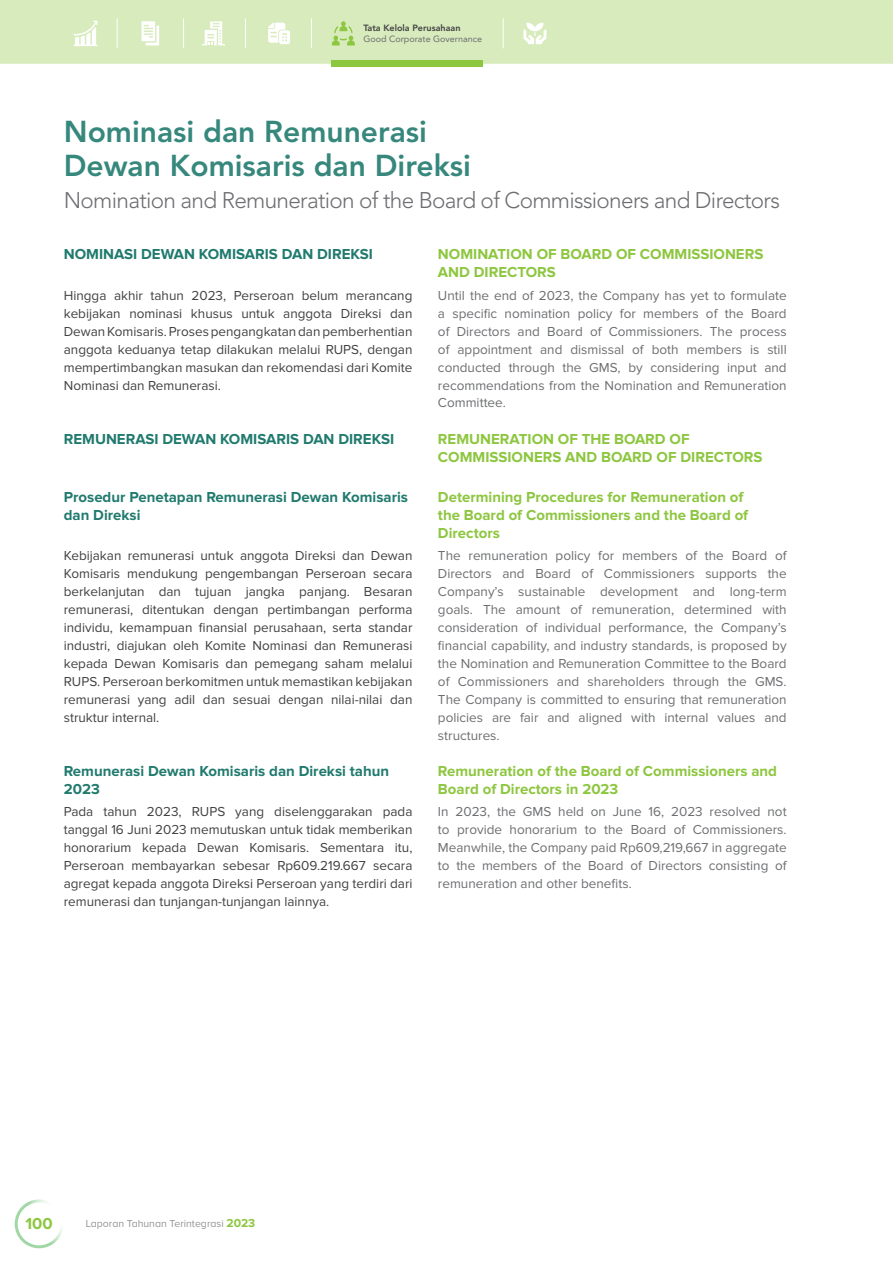
<style>
.page{position:relative;width:893px;height:1263px;background:#fff}
.page>*{position:absolute;margin:0;border:0;box-sizing:border-box;transform-origin:0 0}
.t1{font:800 30px/34.5px "Avenir LT Std";color:#36877c}
.t2{font:300 22.5px "Avenir LT Std";letter-spacing:-.03em;color:#6d6e71}
.t3{font:700 16.5px "Proxima Nova A";color:#8dc63f}
.t4{font:700 15px/18px "Proxima Nova";color:#8dc63f}
.t5{font:700 15px/18px "Proxima Nova";color:#207a6e}
.t6{font:13.5px/18px "Proxima Nova";color:#6d6e71;text-align:justify}
.t7{font:13.5px/18px "Proxima Nova";color:#414042;text-align:justify}
.t8{font:10.5px "Proxima Nova A";color:#939598}
.t9{font:9px "Avenir LT Std";color:#6d6e71}
.t10{font:800 9px "Avenir LT Std";color:#414042}
.s1{font-weight:700;font-size:12px;color:#8dc63f}
</style>
<div class="page">
<div style="left:15px;top:1199px;width:49px;height:49px;border:3px solid #41ad49;border-radius:50%"></div>
<div style="left:0;top:0;width:893px;height:64px;background:#d7ebbc"></div>
<hr style="left:183px;top:18px;width:1px;height:30px;background:#fff">
<hr style="left:117px;top:18px;width:1px;height:30px;background:#fff">
<hr style="left:245px;top:18px;width:1px;height:30px;background:#fff">
<hr style="left:311px;top:18px;width:1px;height:30px;background:#fff">
<hr style="left:503px;top:18px;width:1px;height:30px;background:#fff">
<svg style="left:74px;top:21px;width:24px;height:25px"></svg>
<svg style="left:141px;top:21px;width:18px;height:25px"></svg>
<svg style="left:202px;top:21px;width:23px;height:24px"></svg>
<svg style="left:268px;top:23px;width:22px;height:21px"></svg>
<svg style="left:332px;top:21px;width:23px;height:24px"></svg>
<svg style="left:523px;top:23px;width:23px;height:21px"></svg>
<div style="left:332px;top:60px;width:151px;height:7px;background:#8dc63f"></div>
<p class="t10" style="left:363px;top:23px;width:99px">Tata Kelola Perusahaan</p>
<p class="t9" style="left:363px;top:34px;width:120px">Good Corporate Governance</p>
<h1 class="t1" style="left:64px;top:114px;width:409px">Nominasi dan Remunerasi<br>Dewan Komisaris dan Direksi</h1>
<h2 class="t2" style="left:64px;top:187px;width:718px">Nomination and Remuneration of the Board of Commissioners and Directors</h2>
<p class="t5" style="left:64px;top:246px;width:311px">NOMINASI DEWAN KOMISARIS DAN DIREKSI</p>
<p class="t7" style="left:64px;top:286px;width:350px">Hingga akhir tahun 2023, Perseroan belum merancang kebijakan nominasi khusus untuk anggota Direksi dan Dewan Komisaris. Proses pengangkatan dan pemberhentian anggota keduanya tetap dilakukan melalui RUPS, dengan mempertimbangkan masukan dan rekomendasi dari Komite Nominasi dan Remunerasi.</p>
<p class="t5" style="left:64px;top:430px;width:332px">REMUNERASI DEWAN KOMISARIS DAN DIREKSI</p>
<p class="t5" style="left:64px;top:488px;width:346px">Prosedur Penetapan Remunerasi Dewan Komisaris dan Direksi</p>
<p class="t7" style="left:64px;top:547px;width:350px">Kebijakan remunerasi untuk anggota Direksi dan Dewan Komisaris mendukung pengembangan Perseroan secara berkelanjutan dan tujuan jangka panjang. Besaran remunerasi, ditentukan dengan pertimbangan performa individu, kemampuan finansial perusahaan, serta standar industri, diajukan oleh Komite Nominasi dan Remunerasi kepada Dewan Komisaris dan pemegang saham melalui RUPS. Perseroan berkomitmen untuk memastikan kebijakan remunerasi yang adil dan sesuai dengan nilai-nilai dan struktur internal.</p>
<p class="t5" style="left:64px;top:762px;width:327px">Remunerasi Dewan Komisaris dan Direksi tahun<br>2023</p>
<p class="t7" style="left:64px;top:803px;width:350px">Pada tahun 2023, RUPS yang diselenggarakan pada tanggal 16 Juni 2023 memutuskan untuk tidak memberikan honorarium kepada Dewan Komisaris. Sementara itu, Perseroan membayarkan sebesar Rp609.219.667 secara agregat kepada anggota Direksi Perseroan yang terdiri dari remunerasi dan tunjangan-tunjangan lainnya.</p>
<p class="t4" style="left:438px;top:246px;width:327px">NOMINATION OF BOARD OF COMMISSIONERS<br>AND DIRECTORS</p>
<p class="t6" style="left:438px;top:286px;width:350px">Until the end of 2023, the Company has yet to formulate a specific nomination policy for members of the Board of Directors and Board of Commissioners. The process of appointment and dismissal of both members is still conducted through the GMS, by considering input and recommendations from the Nomination and Remuneration Committee.</p>
<p class="t4" style="left:438px;top:430px;width:326px">REMUNERATION OF THE BOARD OF<br>COMMISSIONERS AND BOARD OF DIRECTORS</p>
<p class="t4" style="left:438px;top:488px;width:312px">Determining Procedures for Remuneration of the Board of Commissioners and the Board of<br>Directors</p>
<p class="t6" style="left:438px;top:547px;width:350px">The remuneration policy for members of the Board of Directors and Board of Commissioners supports the Company’s sustainable development and long-term goals. The amount of remuneration, determined with consideration of individual performance, the Company’s financial capability, and industry standards, is proposed by the Nomination and Remuneration Committee to the Board of Commissioners and shareholders through the GMS.<br>The Company is committed to ensuring that remuneration policies are fair and aligned with internal values and structures.</p>
<p class="t4" style="left:438px;top:762px;width:341px">Remuneration of the Board of Commissioners and<br>Board of Directors in 2023</p>
<p class="t6" style="left:438px;top:803px;width:350px">In 2023, the GMS held on June 16, 2023 resolved not to provide honorarium to the Board of Commissioners.<br>Meanwhile, the Company paid Rp609,219,667 in aggregate to the members of the Board of Directors consisting of remuneration and other benefits.</p>
<p class="t3" style="left:25px;top:1214px;width:29px">100</p>
<p class="t8" style="left:86px;top:1217px;width:171px">Laporan Tahunan Terintegrasi <span class="s1">2023</span></p>
</div>
